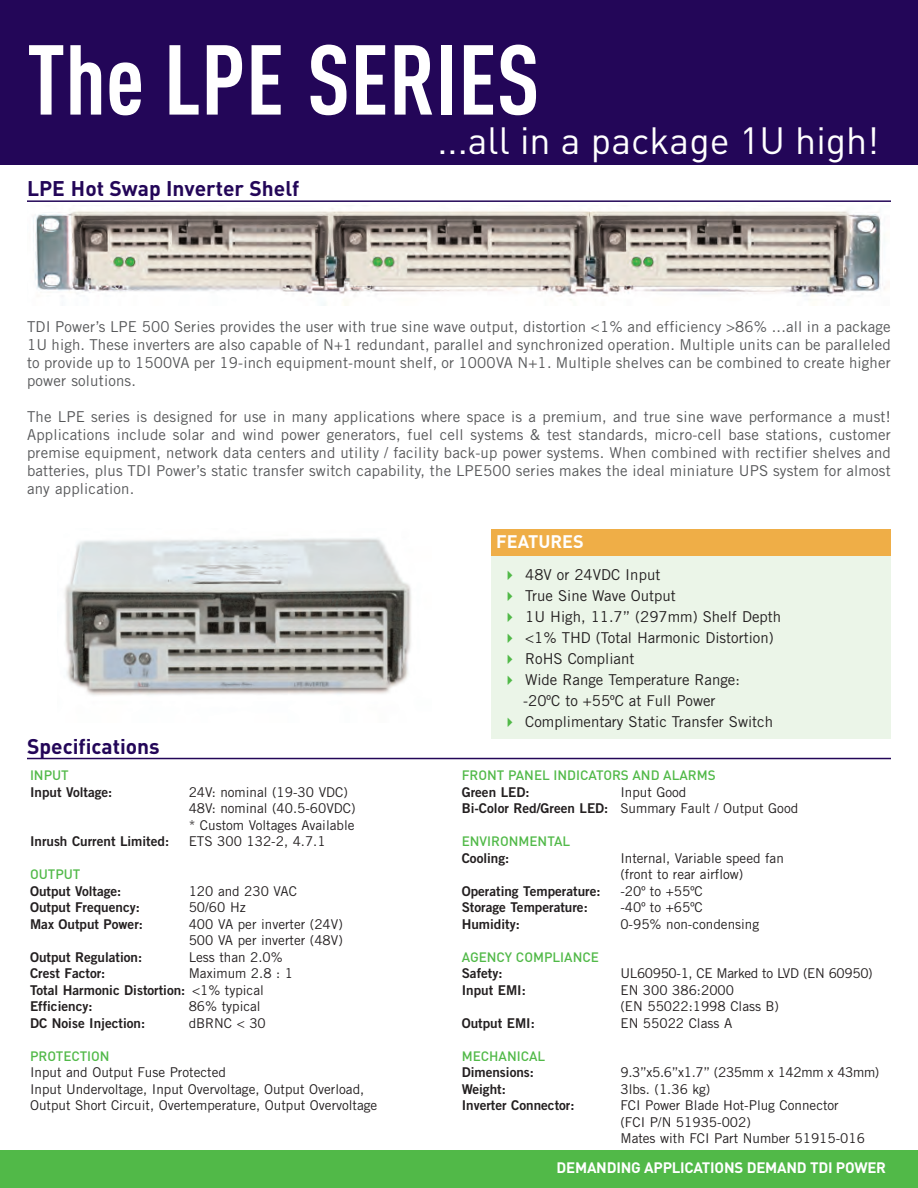
<style>
.page{position:relative;width:918px;height:1188px;background:#fff}
.page>*{position:absolute;margin:0;border:0;box-sizing:border-box;transform-origin:0 0}
.t1{font:700 97.5px "DIN Cond";color:#fff}
.t2{font:37.5px "DIN";color:#fff}
.t3{font:700 21px "DIN";color:#230658}
.t4{font:700 18px "DIN";color:#fff}
.t5{font:15px/18px "Trade Gothic LT Std";letter-spacing:.01em;color:#57585a;text-align:justify}
.t6{font:15px/21px "Trade Gothic LT Std";color:#231f20;text-align:center}
.t7{font:700 15px "DIN";letter-spacing:-.015em;color:#fff}
.t8{font:13.5px/16.5px "Trade Gothic LT Std";color:#231f20}
.t9{font:13.5px/16.5px "Trade Gothic LT Std Bd 2";color:#231f20}
.t10{font:500 13.5px "DIN";color:#51b948}
.t11{font:13.5px "Trade Gothic LT Std";letter-spacing:-.025em;color:#231f20}
.s1{font-family:"Trade Gothic LT Std"}
.s2{color:#51b948}
.s3{font-family:"Trade Gothic LT Std Bd 2"}
</style>
<div class="page">
<div style="left:0;top:1151px;width:918px;height:37px;background:#51b948"></div>
<img style="left:64px;top:538px;width:347px;height:157px">
<div style="left:0;top:0;width:918px;height:165px;background:#230658"></div>
<div style="left:492px;top:556px;width:399px;height:183px;background:#ebf5e8"></div>
<div style="left:491px;top:529px;width:400px;height:27px;background:#efae47"></div>
<hr style="left:27px;top:758px;width:864px;height:1px;background:#230658">
<img style="left:33px;top:209px;width:853px;height:97px">
<hr style="left:27px;top:200px;width:864px;height:2px;background:#230658">
<h1 class="t1" style="left:27px;top:45px;width:514px">The LPE SERIES</h1>
<h2 class="t2" style="left:437px;top:119px;width:443px">...all in a package 1U high!</h2>
<h3 class="t3" style="left:27px;top:177px;width:274px">LPE Hot Swap Inverter Shelf</h3>
<p class="t5" style="left:27px;top:319px;width:865px">TDI Power’s LPE 500 Series provides the user with true sine wave output, distortion &lt;1% and efficiency &gt;86% ...all in a package 1U high. These inverters are also capable of N+1 redundant, parallel and synchronized operation. Multiple units can be paralleled to provide up to 1500VA per 19-inch equipment-mount shelf, or 1000VA N+1. Multiple shelves can be combined to create higher power solutions.</p>
<p class="t5" style="left:27px;top:409px;width:865px">The LPE series is designed for use in many applications where space is a premium, and true sine wave performance a must!<br>Applications include solar and wind power generators, fuel cell systems &amp; test standards, micro-cell base stations, customer premise equipment, network data centers and utility / facility back-up power systems. When combined with rectifier shelves and batteries, plus TDI Power’s static transfer switch capability, the LPE500 series makes the ideal miniature UPS system for almost any application.</p>
<p class="t4" style="left:496px;top:532px;width:89px">FEATURES</p>
<h3 class="t3" style="left:27px;top:734px;width:134px">Specifications</h3>
<p class="t10" style="left:30px;top:767px;width:40px">INPUT</p>
<p class="t9" style="left:30px;top:785px;width:84px">Input Voltage:</p>
<p class="t8" style="left:189px;top:785px;width:169px">24V: nominal (19-30 VDC)<br>48V: nominal (40.5-60VDC) * Custom Voltages Available</p>
<p class="t9" style="left:30px;top:834px;width:141px">Inrush Current Limited:</p>
<p class="t8" style="left:189px;top:834px;width:138px">ETS 300 132-2, 4.7.1</p>
<p class="t10" style="left:30px;top:866px;width:52px">OUTPUT</p>
<p class="t9" style="left:30px;top:884px;width:93px">Output Voltage:</p>
<p class="t8" style="left:189px;top:884px;width:110px">120 and 230 VAC</p>
<p class="t9" style="left:30px;top:900px;width:111px">Output Frequency:</p>
<p class="t8" style="left:189px;top:900px;width:59px">50/60 Hz</p>
<p class="t9" style="left:30px;top:917px;width:114px">Max Output Power:</p>
<p class="t8" style="left:189px;top:917px;width:156px">400 VA per inverter (24V)<br>500 VA per inverter (48V)</p>
<p class="t9" style="left:30px;top:950px;width:114px">Output Regulation:</p>
<p class="t8" style="left:189px;top:950px;width:96px">Less than 2.0%</p>
<p class="t9" style="left:30px;top:966px;width:77px">Crest Factor:</p>
<p class="t8" style="left:189px;top:966px;width:106px">Maximum 2.8 : 1</p>
<p class="t9" style="left:30px;top:983px;width:235px">Total Harmonic Distortion: <span class="s1">&lt;1% typical<br></span>Efficiency:</p>
<p class="t8" style="left:189px;top:999px;width:74px">86% typical</p>
<p class="t9" style="left:30px;top:1016px;width:117px">DC Noise Injection:</p>
<p class="t8" style="left:189px;top:1016px;width:79px">dBRNC &lt; 30</p>
<p class="t10" style="left:30px;top:1048px;width:81px">PROTECTION</p>
<p class="t8" style="left:30px;top:1065px;width:349px">Input and Output Fuse Protected<br>Input Undervoltage, Input Overvoltage, Output Overload,<br>Output Short Circuit, Overtemperature, Output Overvoltage</p>
<p class="t6" style="left:502px;top:565px;width:160px"><span class="s2">✔</span> 48V or 24VDC Input</p>
<p class="t6" style="left:502px;top:586px;width:175px"><span class="s2">✔</span> True Sine Wave Output</p>
<p class="t6" style="left:502px;top:607px;width:281px"><span class="s2">✔</span> 1U High, 11.7” (297mm) Shelf Depth</p>
<p class="t6" style="left:502px;top:628px;width:273px"><span class="s2">✔</span> &lt;1% THD (Total Harmonic Distortion)</p>
<p class="t6" style="left:502px;top:649px;width:134px"><span class="s2">✔</span> RoHS Compliant</p>
<p class="t6" style="left:502px;top:670px;width:239px"><span class="s2">✔</span> Wide Range Temperature Range: -20ºC to +55ºC at Full Power</p>
<p class="t6" style="left:502px;top:712px;width:273px"><span class="s2">✔</span> Complimentary Static Transfer Switch</p>
<p class="t10" style="left:462px;top:767px;width:255px">FRONT PANEL INDICATORS AND ALARMS</p>
<p class="t9" style="left:462px;top:785px;width:69px">Green LED:</p>
<p class="t8" style="left:462px;top:785px;width:338px;text-indent:159px">Input Good<br><span class="s3">Bi-Color Red/Green LED:</span> Summary Fault / Output Good</p>
<p class="t10" style="left:462px;top:833px;width:110px">ENVIRONMENTAL</p>
<p class="t9" style="left:462px;top:851px;width:49px">Cooling:</p>
<p class="t8" style="left:620px;top:851px;width:165px">Internal, Variable speed fan (front to rear airflow)</p>
<p class="t9" style="left:462px;top:884px;width:140px">Operating Temperature:</p>
<p class="t8" style="left:620px;top:884px;width:84px">-20º to +55ºC</p>
<p class="t9" style="left:462px;top:900px;width:128px">Storage Temperature:</p>
<p class="t8" style="left:620px;top:900px;width:84px">-40º to +65ºC</p>
<p class="t9" style="left:462px;top:917px;width:60px">Humidity:</p>
<p class="t8" style="left:620px;top:917px;width:140px">0-95% non-condensing</p>
<p class="t10" style="left:462px;top:949px;width:139px">AGENCY COMPLIANCE</p>
<p class="t9" style="left:462px;top:966px;width:42px">Safety:</p>
<p class="t11" style="left:620px;top:968px;width:254px">UL60950-1, CE Marked to LVD (EN 60950)</p>
<p class="t9" style="left:462px;top:983px;width:66px">Input EMI:</p>
<p class="t8" style="left:620px;top:983px;width:160px">EN 300 386:2000<br>(EN 55022:1998 Class B)</p>
<p class="t9" style="left:462px;top:1016px;width:75px">Output EMI:</p>
<p class="t8" style="left:620px;top:1016px;width:113px">EN 55022 Class A</p>
<p class="t10" style="left:462px;top:1048px;width:85px">MECHANICAL</p>
<p class="t9" style="left:462px;top:1065px;width:74px">Dimensions:</p>
<p class="t11" style="left:620px;top:1067px;width:261px">9.3”x5.6”x1.7” (235mm x 142mm x 43mm)</p>
<p class="t9" style="left:462px;top:1082px;width:46px">Weight:</p>
<p class="t8" style="left:620px;top:1082px;width:92px">3lbs. (1.36 kg)</p>
<p class="t9" style="left:462px;top:1098px;width:114px">Inverter Connector:</p>
<p class="t8" style="left:620px;top:1098px;width:246px">FCI Power Blade Hot-Plug Connector (FCI P/N 51935-002)<br>Mates with FCI Part Number 51915-016</p>
<p class="t7" style="left:557px;top:1159px;width:331px">DEMANDING APPLICATIONS DEMAND TDI POWER</p>
</div>
